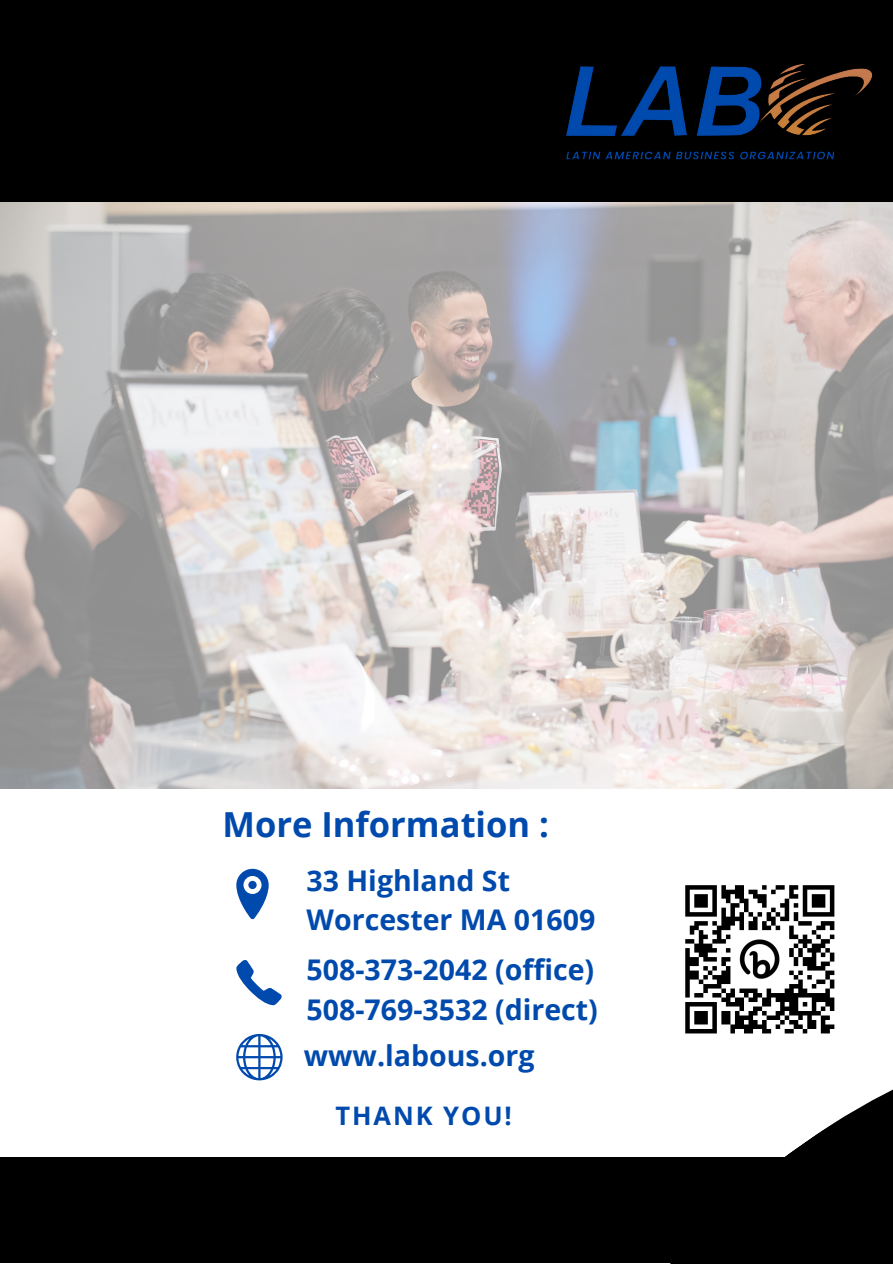
<style>
.page{position:relative;width:893px;height:1264px;background:#fff}
.page>*{position:absolute;margin:0;border:0;box-sizing:border-box;transform-origin:0 0}
.t1{font:700 34.5px "Open Sans";color:#004aad}
.t2{font:700 28.5px/39.3px "Open Sans";color:#004aad}
.t3{font:700 25.5px "Open Sans";letter-spacing:.075em;color:#004aad}
</style>
<div class="page">
<div style="left:0;top:1157px;width:892px;height:106px;background:#000"></div>
<svg style="left:785px;top:1090px;width:107px;height:67px;fill:#000"></svg>
<img style="left:0;top:201px;width:892px;height:587px">
<svg style="left:236px;top:868px;width:33px;height:51px"></svg>
<div style="left:248px;top:880px;width:8px;height:9px;background:#004aad;border-radius:50%"></div>
<svg style="left:236px;top:1034px;width:46px;height:46px"></svg>
<svg style="left:236px;top:960px;width:46px;height:45px"></svg>
<div style="left:0;top:0;width:892px;height:201px;background:#000"></div>
<img style="left:508px;top:64px;width:384px;height:163px">
<img style="left:685px;top:885px;width:150px;height:149px">
<p class="t1" style="left:222px;top:800px;width:328px">More Information :</p>
<p class="t2" style="left:306px;top:859px;width:290px">33 Highland St<br>Worcester MA 01609</p>
<h2 class="t2" style="left:306px;top:949px;width:293px">508-373-2042 (office)<br>508-769-3532 (direct)</h2>
<p class="t2" style="left:304px;top:1035px;width:232px">www.labous.org</p>
<h2 class="t3" style="left:335px;top:1097px;width:178px">THANK YOU!</h2>
</div>
